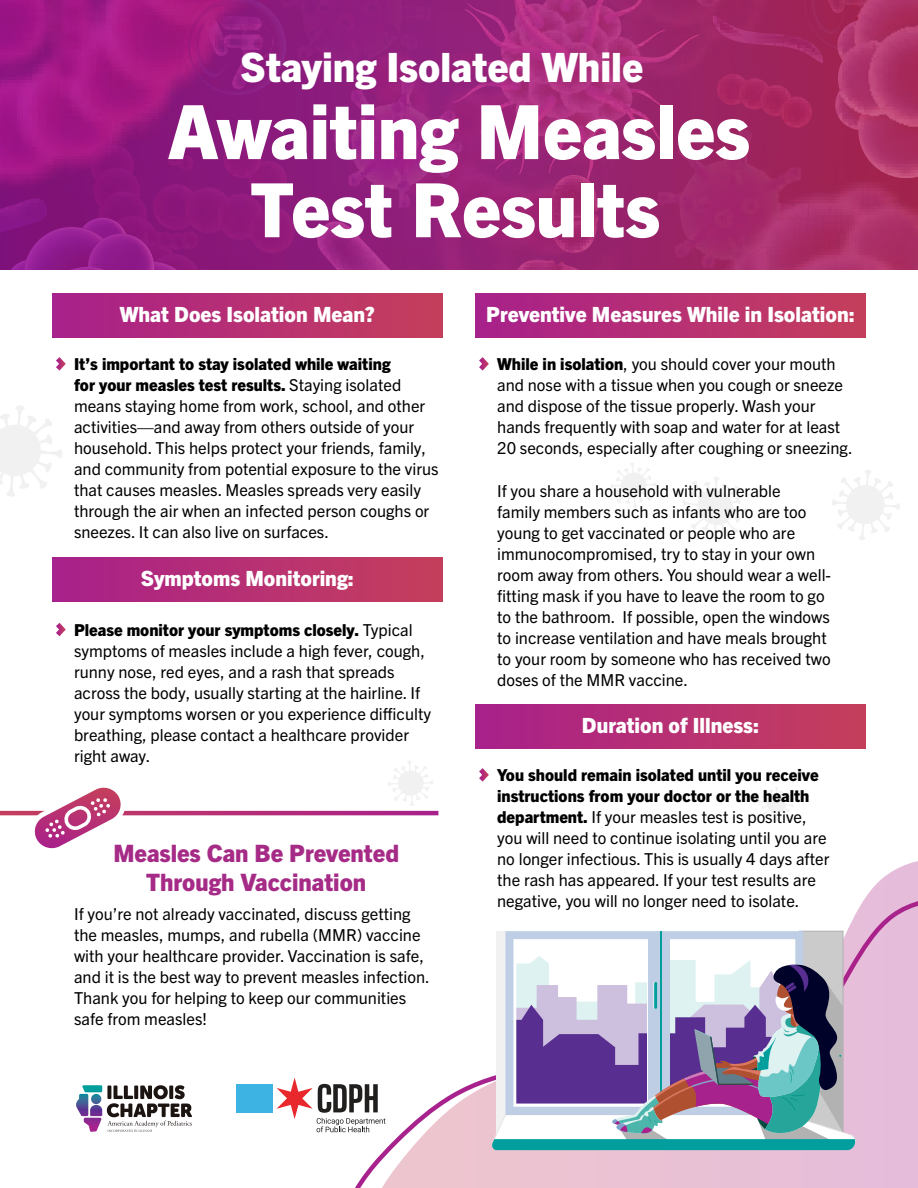
<style>
.page{position:relative;width:918px;height:1188px;background:#fff}
.page>*{position:absolute;margin:0;border:0;box-sizing:border-box;transform-origin:0 0}
.t1{font:800 75px "Trade Gothic Next LT Pro";color:#fff}
.t2{font:800 40.5px "Trade Gothic Next LT Pro";color:#fff}
.t3{font:800 24px/28.8px "Trade Gothic Next LT Pro";color:#a52b87;text-align:center}
.t4{font:800 21px "Trade Gothic Next LT Pro";color:#fff}
.t5{font:16.5px/21px "Trade Gothic Next LT Pro";color:#000}
.s1{font-weight:800}
</style>
<div class="page">
<svg style="left:832px;top:470px;width:68px;height:70px"></svg>
<svg style="left:611px;top:463px;width:45px;height:45px"></svg>
<svg style="left:683px;top:477px;width:64px;height:62px"></svg>
<svg style="left:0;top:0;width:799px;height:269px;background:#95206b"></svg>
<img style="left:370px;top:142px;width:146px;height:55px">
<img style="left:635px;top:0;width:149px;height:98px">
<img style="left:94px;top:198px;width:4px;height:9px">
<img style="left:98px;top:198px;width:50px;height:20px">
<img style="left:116px;top:216px;width:34px;height:2px">
<img style="left:195px;top:254px;width:3px;height:15px">
<img style="left:184px;top:269px;width:40px;height:1px">
<img style="left:150px;top:198px;width:34px;height:20px">
<img style="left:184px;top:198px;width:32px;height:35px">
<img style="left:216px;top:198px;width:24px;height:42px">
<img style="left:195px;top:231px;width:5px;height:18px">
<img style="left:678px;top:144px;width:27px;height:14px">
<img style="left:735px;top:130px;width:17px;height:28px">
<img style="left:720px;top:99px;width:20px;height:6px">
<img style="left:716px;top:74px;width:30px;height:24px">
<img style="left:740px;top:99px;width:20px;height:11px">
<img style="left:739px;top:78px;width:30px;height:20px">
<img style="left:760px;top:87px;width:31px;height:29px">
<svg style="left:720px;top:98px;width:60px;height:1px"></svg>
<img style="left:760px;top:85px;width:24px;height:13px">
<img style="left:780px;top:97px;width:19px;height:31px">
<img style="left:552px;top:175px;width:44px;height:22px">
<svg style="left:6px;top:218px;width:189px;height:51px;background:#8f1a86"></svg>
<svg style="left:799px;top:0;width:119px;height:164px;background:#a32658"></svg>
<img style="left:666px;top:0;width:55px;height:7px">
<img style="left:0;top:198px;width:48px;height:37px">
<img style="left:437px;top:142px;width:26px;height:11px">
<img style="left:437px;top:162px;width:14px;height:16px">
<img style="left:635px;top:30px;width:31px;height:4px">
<img style="left:650px;top:98px;width:19px;height:10px">
<img style="left:635px;top:89px;width:18px;height:9px">
<img style="left:611px;top:142px;width:10px;height:17px">
<img style="left:599px;top:142px;width:13px;height:6px">
<img style="left:549px;top:142px;width:15px;height:32px">
<img style="left:635px;top:66px;width:6px;height:18px">
<img style="left:635px;top:107px;width:30px;height:37px">
<img style="left:627px;top:109px;width:22px;height:37px">
<img style="left:635px;top:34px;width:65px;height:32px">
<img style="left:582px;top:142px;width:12px;height:38px">
<svg style="left:586px;top:179px;width:2px;height:15px"></svg>
<img style="left:495px;top:142px;width:24px;height:29px">
<img style="left:519px;top:142px;width:20px;height:33px">
<img style="left:635px;top:0;width:20px;height:17px">
<img style="left:784px;top:35px;width:40px;height:28px">
<img style="left:712px;top:15px;width:72px;height:32px">
<img style="left:813px;top:164px;width:105px;height:105px">
<img style="left:0;top:197px;width:155px;height:1px">
<img style="left:94px;top:197px;width:13px;height:1px">
<img style="left:107px;top:197px;width:32px;height:1px">
<img style="left:155px;top:197px;width:73px;height:1px">
<img style="left:0;top:0;width:273px;height:197px">
<img style="left:90px;top:144px;width:45px;height:37px">
<img style="left:93px;top:168px;width:48px;height:29px">
<img style="left:221px;top:140px;width:41px;height:38px">
<img style="left:179px;top:155px;width:15px;height:15px">
<img style="left:166px;top:151px;width:15px;height:15px">
<img style="left:155px;top:184px;width:39px;height:13px">
<img style="left:190px;top:187px;width:38px;height:10px">
<img style="left:228px;top:194px;width:18px;height:3px">
<img style="left:177px;top:0;width:82px;height:101px">
<img style="left:184px;top:0;width:75px;height:93px">
<img style="left:185px;top:3px;width:74px;height:88px">
<img style="left:186px;top:4px;width:73px;height:86px">
<img style="left:192px;top:18px;width:37px;height:62px">
<img style="left:195px;top:76px;width:32px;height:1px">
<img style="left:195px;top:24px;width:1px;height:52px">
<img style="left:196px;top:75px;width:31px;height:1px">
<img style="left:196px;top:25px;width:31px;height:50px">
<img style="left:197px;top:73px;width:30px;height:1px">
<img style="left:197px;top:26px;width:30px;height:47px">
<img style="left:198px;top:72px;width:28px;height:1px">
<img style="left:198px;top:26px;width:28px;height:46px">
<img style="left:228px;top:35px;width:12px;height:13px">
<img style="left:232px;top:60px;width:26px;height:29px">
<img style="left:204px;top:18px;width:24px;height:38px">
<img style="left:221px;top:16px;width:38px;height:14px">
<img style="left:626px;top:197px;width:15px;height:72px">
<div style="left:437px;top:197px;width:189px;height:72px;background:#9a2274"></div>
<img style="left:240px;top:198px;width:6px;height:42px">
<img style="left:549px;top:218px;width:50px;height:35px">
<img style="left:549px;top:197px;width:50px;height:21px">
<img style="left:558px;top:262px;width:34px;height:7px">
<img style="left:513px;top:260px;width:45px;height:9px">
<svg style="left:228px;top:197px;width:18px;height:1px"></svg>
<img style="left:259px;top:0;width:376px;height:142px">
<img style="left:833px;top:0;width:85px;height:136px">
<img style="left:246px;top:153px;width:191px;height:116px">
<img style="left:641px;top:158px;width:172px;height:111px">
<svg style="left:76px;top:1085px;width:116px;height:47px"></svg>
<div style="left:237px;top:1084px;width:36px;height:28px;background:#3db3e3"></div>
<svg style="left:277px;top:1078px;width:50px;height:54px"></svg>
<svg style="left:327px;top:1084px;width:28px;height:49px"></svg>
<svg style="left:355px;top:861px;width:563px;height:327px"></svg>
<div style="left:52px;top:293px;width:391px;height:44px;background:linear-gradient(to right,#a8208b,#c53f5b)"></div>
<div style="left:52px;top:557px;width:391px;height:44px;background:linear-gradient(to right,#a8208b,#c53f5b)"></div>
<div style="left:475px;top:293px;width:391px;height:44px;background:linear-gradient(to right,#a8208b,#c53f5b)"></div>
<svg style="left:56px;top:357px;width:10px;height:14px"></svg>
<svg style="left:56px;top:623px;width:10px;height:14px"></svg>
<svg style="left:479px;top:357px;width:10px;height:14px"></svg>
<svg style="left:0;top:406px;width:62px;height:91px"></svg>
<svg style="left:388px;top:761px;width:45px;height:45px"></svg>
<svg style="left:758px;top:787px;width:35px;height:34px"></svg>
<div style="left:475px;top:704px;width:391px;height:44px;background:linear-gradient(to right,#a8208b,#c53f5b)"></div>
<svg style="left:479px;top:768px;width:10px;height:14px"></svg>
<svg style="left:0;top:811px;width:438px;height:4px"></svg>
<div style="left:800px;top:931px;width:43px;height:207px;background:#cbcbcb"></div>
<div style="left:496px;top:931px;width:9px;height:207px;background:#f1f1f1"></div>
<svg style="left:505px;top:931px;width:298px;height:33px"></svg>
<hr style="left:660px;top:931px;width:2px;height:184px;background:#009e9c">
<svg style="left:491px;top:964px;width:364px;height:186px"></svg>
<svg style="left:26px;top:787px;width:104px;height:62px"></svg>
<p class="t2" style="left:240px;top:39px;width:405px">Staying Isolated While</p>
<p class="t1" style="left:168px;top:80px;width:583px">Awaiting Measles</p>
<p class="t1" style="left:250px;top:158px;width:411px">Test Results</p>
<p class="t4" style="left:120px;top:300px;width:257px">What Does Isolation Mean?</p>
<p class="t5" style="left:74px;top:352px;width:366px"><span class="s1">It’s important to stay isolated while waiting<br>for your measles test results.</span> Staying isolated means staying home from work, school, and other activities—and away from others outside of your household. This helps protect your friends, family, and community from potential exposure to the virus that causes measles. Measles spreads very easily through the air when an infected person coughs or sneezes. It can also live on surfaces.</p>
<p class="t4" style="left:141px;top:564px;width:214px">Symptoms Monitoring:</p>
<p class="t5" style="left:74px;top:618px;width:359px"><span class="s1">Please monitor your symptoms closely.</span> Typical symptoms of measles include a high fever, cough, runny nose, red eyes, and a rash that spreads across the body, usually starting at the hairline. If your symptoms worsen or you experience difficulty breathing, please contact a healthcare provider right away.</p>
<p class="t3" style="left:113px;top:838px;width:287px">Measles Can Be Prevented<br>Through Vaccination</p>
<p class="t5" style="left:74px;top:902px;width:357px">If you’re not already vaccinated, discuss getting the measles, mumps, and rubella (MMR) vaccine with your healthcare provider. Vaccination is safe, and it is the best way to prevent measles infection.<br>Thank you for helping to keep our communities safe from measles!</p>
<p class="t4" style="left:486px;top:300px;width:370px">Preventive Measures While in Isolation:</p>
<p class="t5" style="left:497px;top:352px;width:357px"><span class="s1">While in isolation</span>, you should cover your mouth and nose with a tissue when you cough or sneeze and dispose of the tissue properly. Wash your hands frequently with soap and water for at least 20 seconds, especially after coughing or sneezing.</p>
<p class="t5" style="left:497px;top:479px;width:335px">If you share a household with vulnerable<br>family members such as infants who are too young to get vaccinated or people who are immunocompromised, try to stay in your own room away from others. You should wear a well&shy;fitting mask if you have to leave the room to go to the bathroom. If possible, open the windows to increase ventilation and have meals brought to your room by someone who has received two doses of the MMR vaccine.</p>
<p class="t4" style="left:582px;top:711px;width:179px">Duration of Illness:</p>
<p class="t5" style="left:497px;top:763px;width:334px"><span class="s1">You should remain isolated until you receive instructions from your doctor or the health department.</span> If your measles test is positive, you will need to continue isolating until you are no longer infectious. This is usually 4 days after the rash has appeared. If your test results are negative, you will no longer need to isolate.</p>
</div>
